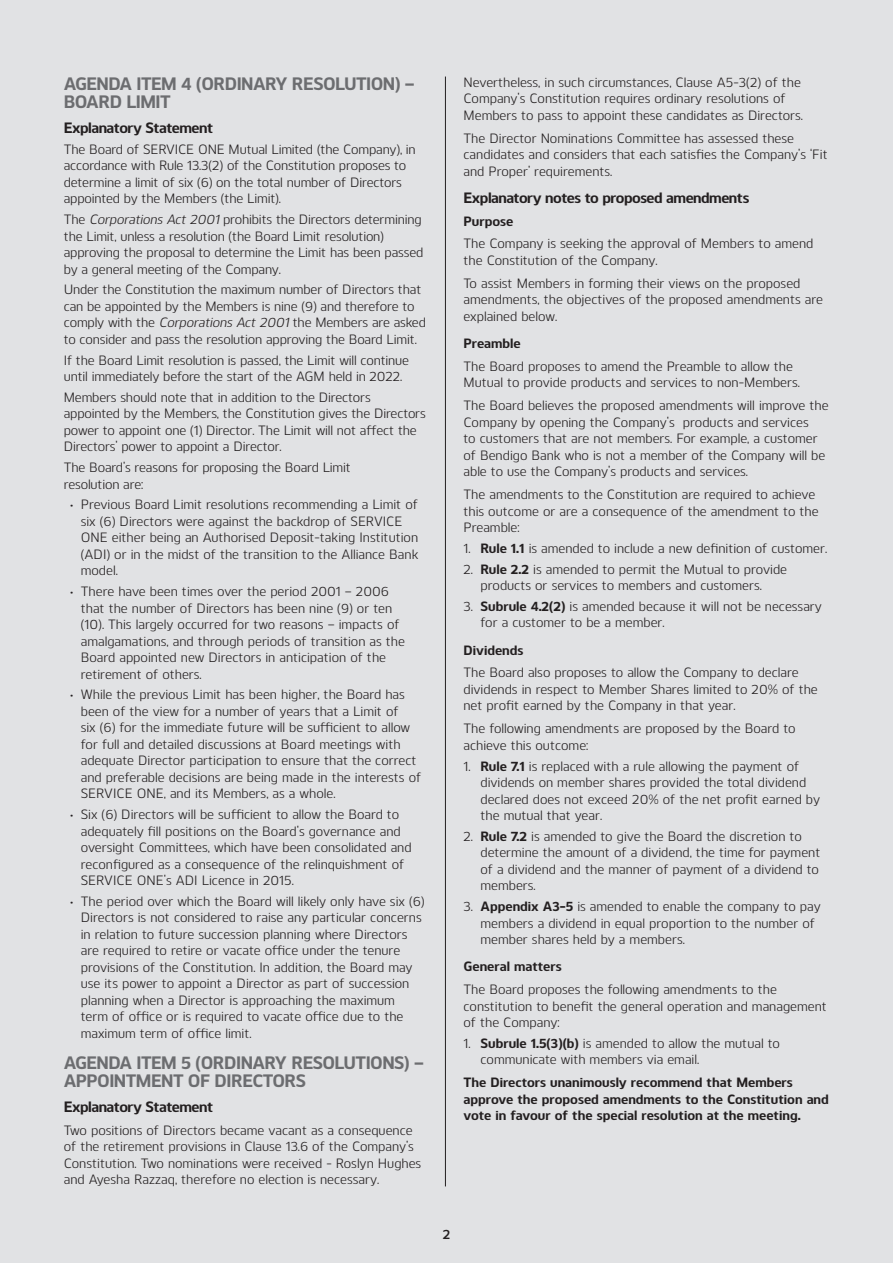
<style>
.page{position:relative;width:893px;height:1263px;background:#e1e2e4}
.page>*{position:absolute;margin:0;border:0;box-sizing:border-box;transform-origin:0 0}
.t1{font:700 18px/18px "Kobern";letter-spacing:-.03em;color:#6c6d70}
.t2{font:700 15px "Kobern";letter-spacing:-.03em;color:#231f20}
.BODY{font:13.5px/16.5px "Kobern";color:#231f20}
.Indent_number{font:13.5px/16.5px "Kobern";color:#231f20}
.BODY-2{font:700 13.5px/16.5px "Kobern";color:#231f20}
.t3{font:600 13.5px "Kobern";color:#231f20}
.s1{font-style:italic}
.s2{font-weight:700}
</style>
<div class="page">
<hr style="left:445px;top:77px;width:1px;height:1109px;background:#231f20">
<h2 class="t1" style="left:64px;top:74px;width:352px">AGENDA ITEM 4 (ORDINARY RESOLUTION) –<br>BOARD LIMIT</h2>
<h3 class="t2" style="left:64px;top:117px;width:151px">Explanatory Statement</h3>
<p class="BODY" style="left:64px;top:140px;width:353px">The Board of SERVICE ONE Mutual Limited (the Company), in accordance with Rule 13.3(2) of the Constitution proposes to determine a limit of six (6) on the total number of Directors appointed by the Members (the Limit).</p>
<p class="BODY" style="left:64px;top:210px;width:361px">The <span class="s1">Corporations Act 2001</span> prohibits the Directors determining the Limit, unless a resolution (the Board Limit resolution) approving the proposal to determine the Limit has been passed by a general meeting of the Company.</p>
<p class="BODY" style="left:64px;top:281px;width:364px">Under the Constitution the maximum number of Directors that can be appointed by the Members is nine (9) and therefore to comply with the <span class="s1">Corporations Act 2001</span> the Members are asked to consider and pass the resolution approving the Board Limit.</p>
<p class="BODY" style="left:64px;top:351px;width:347px">If the Board Limit resolution is passed, the Limit will continue until immediately before the start of the AGM held in 2022.</p>
<p class="BODY" style="left:64px;top:388px;width:364px">Members should note that in addition to the Directors appointed by the Members, the Constitution gives the Directors power to appoint one (1) Director. The Limit will not affect the Directors’ power to appoint a Director.</p>
<p class="BODY" style="left:64px;top:458px;width:289px">The Board’s reasons for proposing the Board Limit resolution are:</p>
<p class="BODY" style="left:81px;top:496px;width:339px;text-indent:-11px">• Previous Board Limit resolutions recommending a Limit of six (6) Directors were against the backdrop of SERVICE ONE either being an Authorised Deposit-taking Institution (ADI) or in the midst of the transition to the Alliance Bank model.</p>
<p class="BODY" style="left:81px;top:582px;width:326px;text-indent:-11px">• There have been times over the period 2001 – 2006 that the number of Directors has been nine (9) or ten (10). This largely occurred for two reasons – impacts of amalgamations, and through periods of transition as the Board appointed new Directors in anticipation of the retirement of others.</p>
<p class="BODY" style="left:81px;top:686px;width:342px;text-indent:-11px">• While the previous Limit has been higher, the Board has been of the view for a number of years that a Limit of<br>six (6) for the immediate future will be sufficient to allow for full and detailed discussions at Board meetings with adequate Director participation to ensure that the correct and preferable decisions are being made in the interests of SERVICE ONE, and its Members, as a whole.</p>
<p class="BODY" style="left:81px;top:805px;width:332px;text-indent:-11px">• Six (6) Directors will be sufficient to allow the Board to adequately fill positions on the Board’s governance and oversight Committees, which have been consolidated and reconfigured as a consequence of the relinquishment of SERVICE ONE’s ADI Licence in 2015.</p>
<p class="BODY" style="left:81px;top:892px;width:345px;text-indent:-11px">• The period over which the Board will likely only have six (6)<br>Directors is not considered to raise any particular concerns in relation to future succession planning where Directors are required to retire or vacate office under the tenure provisions of the Constitution. In addition, the Board may use its power to appoint a Director as part of succession planning when a Director is approaching the maximum term of office or is required to vacate office due to the maximum term of office limit.</p>
<h2 class="t1" style="left:64px;top:1052px;width:361px">AGENDA ITEM 5 (ORDINARY RESOLUTIONS) –<br>APPOINTMENT OF DIRECTORS</h2>
<h3 class="t2" style="left:64px;top:1096px;width:151px">Explanatory Statement</h3>
<p class="BODY" style="left:64px;top:1121px;width:359px">Two positions of Directors became vacant as a consequence of the retirement provisions in Clause 13.6 of the Company’s Constitution. Two nominations were received - Roslyn Hughes and Ayesha Razzaq, therefore no election is necessary.</p>
<p class="BODY" style="left:463px;top:73px;width:341px">Nevertheless, in such circumstances, Clause A5-3(2) of the<br>Company’s Constitution requires ordinary resolutions of<br>Members to pass to appoint these candidates as Directors.</p>
<p class="BODY" style="left:463px;top:129px;width:366px">The Director Nominations Committee has assessed these candidates and considers that each satisfies the Company’s ‘Fit and Proper’ requirements.</p>
<h3 class="t2" style="left:463px;top:187px;width:287px">Explanatory notes to proposed amendments</h3>
<h4 class="BODY-2" style="left:463px;top:212px;width:51px">Purpose</h4>
<p class="BODY" style="left:463px;top:235px;width:351px">The Company is seeking the approval of Members to amend the Constitution of the Company.</p>
<p class="BODY" style="left:463px;top:274px;width:361px">To assist Members in forming their views on the proposed amendments, the objectives of the proposed amendments are explained below.</p>
<h4 class="BODY-2" style="left:463px;top:334px;width:59px">Preamble</h4>
<p class="BODY" style="left:463px;top:357px;width:338px">The Board proposes to amend the Preamble to allow the<br>Mutual to provide products and services to non-Members.</p>
<p class="BODY" style="left:463px;top:397px;width:367px">The Board believes the proposed amendments will improve the Company by opening the Company’s products and services<br>to customers that are not members. For example, a customer of Bendigo Bank who is not a member of the Company will be able to use the Company’s products and services.</p>
<p class="BODY" style="left:463px;top:485px;width:357px">The amendments to the Constitution are required to achieve this outcome or are a consequence of the amendment to the<br>Preamble:</p>
<p class="Indent_number" style="left:463px;top:539px;width:365px">1. <span class="s2">Rule 1.1</span> is amended to include a new definition of customer.</p>
<p class="Indent_number" style="left:480px;top:560px;width:308px;text-indent:-17px">2. <span class="s2">Rule 2.2</span> is amended to permit the Mutual to provide products or services to members and customers.</p>
<p class="Indent_number" style="left:480px;top:597px;width:343px;text-indent:-17px">3. <span class="s2">Subrule 4.2(2)</span> is amended because it will not be necessary for a customer to be a member.</p>
<h4 class="BODY-2" style="left:463px;top:641px;width:61px">Dividends</h4>
<p class="BODY" style="left:463px;top:664px;width:356px">The Board also proposes to allow the Company to declare dividends in respect to Member Shares limited to 20% of the net profit earned by the Company in that year.</p>
<p class="BODY" style="left:463px;top:720px;width:334px">The following amendments are proposed by the Board to achieve this outcome:</p>
<p class="Indent_number" style="left:480px;top:757px;width:341px;text-indent:-17px">1. <span class="s2">Rule 7.1</span> is replaced with a rule allowing the payment of dividends on member shares provided the total dividend declared does not exceed 20% of the net profit earned by the mutual that year.</p>
<p class="Indent_number" style="left:480px;top:827px;width:341px;text-indent:-17px">2. <span class="s2">Rule 7.2</span> is amended to give the Board the discretion to determine the amount of a dividend, the time for payment of a dividend and the manner of payment of a dividend to members.</p>
<p class="Indent_number" style="left:480px;top:897px;width:342px;text-indent:-17px">3. <span class="s2">Appendix A3-5</span> is amended to enable the company to pay members a dividend in equal proportion to the number of member shares held by a members.</p>
<h4 class="BODY-2" style="left:463px;top:957px;width:100px">General matters</h4>
<p class="BODY" style="left:463px;top:980px;width:365px">The Board proposes the following amendments to the constitution to benefit the general operation and management of the Company:</p>
<p class="Indent_number" style="left:480px;top:1034px;width:301px;text-indent:-17px">1. <span class="s2">Subrule 1.5(3)(b)</span> is amended to allow the mutual to communicate with members via email.</p>
<p class="BODY-2" style="left:463px;top:1073px;width:367px">The Directors unanimously recommend that Members approve the proposed amendments to the Constitution and vote in favour of the special resolution at the meeting.</p>
<p class="t3" style="left:443px;top:1224px;width:9px">2</p>
</div>
